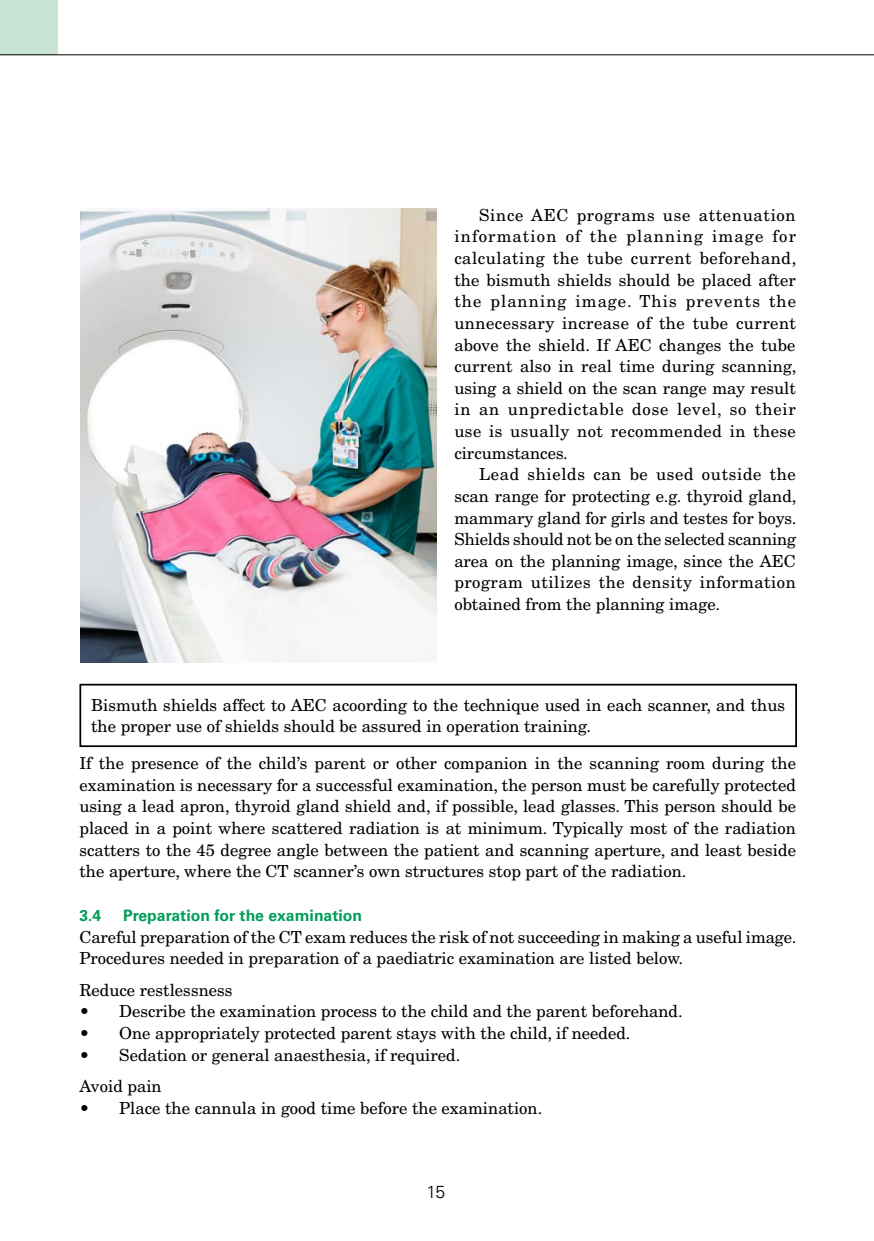
<style>
.page{position:relative;width:874px;height:1241px;background:#fff}
.page>*{position:absolute;margin:0;border:0;box-sizing:border-box;transform-origin:0 0}
.t1{font:300 17.5px "Univers LT Std";color:#000}
.Leipäteksti{font:16.62px/21.7px "New Century Schlbk LT Std";letter-spacing:.025em;color:#000;text-align:justify}
.Leipäteksti_1_kpl_vä{font:16.62px/21.7px "New Century Schlbk LT Std";color:#000;text-align:justify}
.Leipäteksti_1_kpl{font:16.62px/21.7px "New Century Schlbk LT Std";color:#000}
.Negatiivinen_sisenny{font:16.62px "New Century Schlbk LT Std";color:#000}
.Väliotsikko_2{font:700 15.75px "Univers LT Std";color:#009e59}
</style>
<div class="page">
<div style="left:0;top:0;width:57px;height:55px;background:#c8e4d4"></div>
<hr style="left:0;top:54px;width:873px;height:1px;background:#000">
<img style="left:80px;top:208px;width:357px;height:454px">
<div style="left:79px;top:683px;width:717px;height:64px;border:2px solid #000"></div>
<p class="Leipäteksti" style="left:454px;top:204px;width:343px;text-indent:25px">Since AEC programs use attenuation information of the planning image for calculating the tube current beforehand, the bismuth shields should be placed after the planning image. This prevents the unnecessary increase of the tube current above the shield. If AEC changes the tube current also in real time during scanning, using a shield on the scan range may result in an unpredictable dose level, so their use is usually not recommended in these circumstances.</p>
<p class="Leipäteksti" style="left:454px;top:463px;width:343px;text-indent:25px">Lead shields can be used outside the scan range for protecting e.g. thyroid gland, mammary gland for girls and testes for boys.<br>Shields should not be on the selected scanning area on the planning image, since the AEC program utilizes the density information obtained from the planning image.</p>
<p class="Leipäteksti_1_kpl" style="left:91px;top:694px;width:695px">Bismuth shields affect to AEC acoording to the technique used in each scanner, and thus the proper use of shields should be assured in operation training.</p>
<p class="Leipäteksti_1_kpl_vä" style="left:79px;top:752px;width:717px">If the presence of the child’s parent or other companion in the scanning room during the examination is necessary for a successful examination, the person must be carefully protected using a lead apron, thyroid gland shield and, if possible, lead glasses. This person should be placed in a point where scattered radiation is at minimum. Typically most of the radiation scatters to the 45 degree angle between the patient and scanning aperture, and least beside the aperture, where the CT scanner’s own structures stop part of the radiation.</p>
<p class="Väliotsikko_2" style="left:79px;top:906px;width:23px">3.4</p>
<p class="Väliotsikko_2" style="left:123px;top:906px;width:240px">Preparation for the examination</p>
<p class="Leipäteksti_1_kpl" style="left:79px;top:925px;width:718px">Careful preparation of the CT exam reduces the risk of not succeeding in making a useful image.<br>Procedures needed in preparation of a paediatric examination are listed below.</p>
<p class="Leipäteksti_1_kpl_vä" style="left:79px;top:978px;width:154px">Reduce restlessness</p>
<p class="Negatiivinen_sisenny" style="left:79px;top:1001px;width:604px">• Describe the examination process to the child and the parent beforehand.</p>
<p class="Negatiivinen_sisenny" style="left:79px;top:1022px;width:552px">• One appropriately protected parent stays with the child, if needed.</p>
<p class="Negatiivinen_sisenny" style="left:79px;top:1044px;width:382px">• Sedation or general anaesthesia, if required.</p>
<p class="Leipäteksti_1_kpl_vä" style="left:79px;top:1075px;width:84px">Avoid pain</p>
<p class="Negatiivinen_sisenny" style="left:79px;top:1097px;width:464px">• Place the cannula in good time before the examination.</p>
<p class="t1" style="left:426px;top:1180px;width:20px">15</p>
</div>
